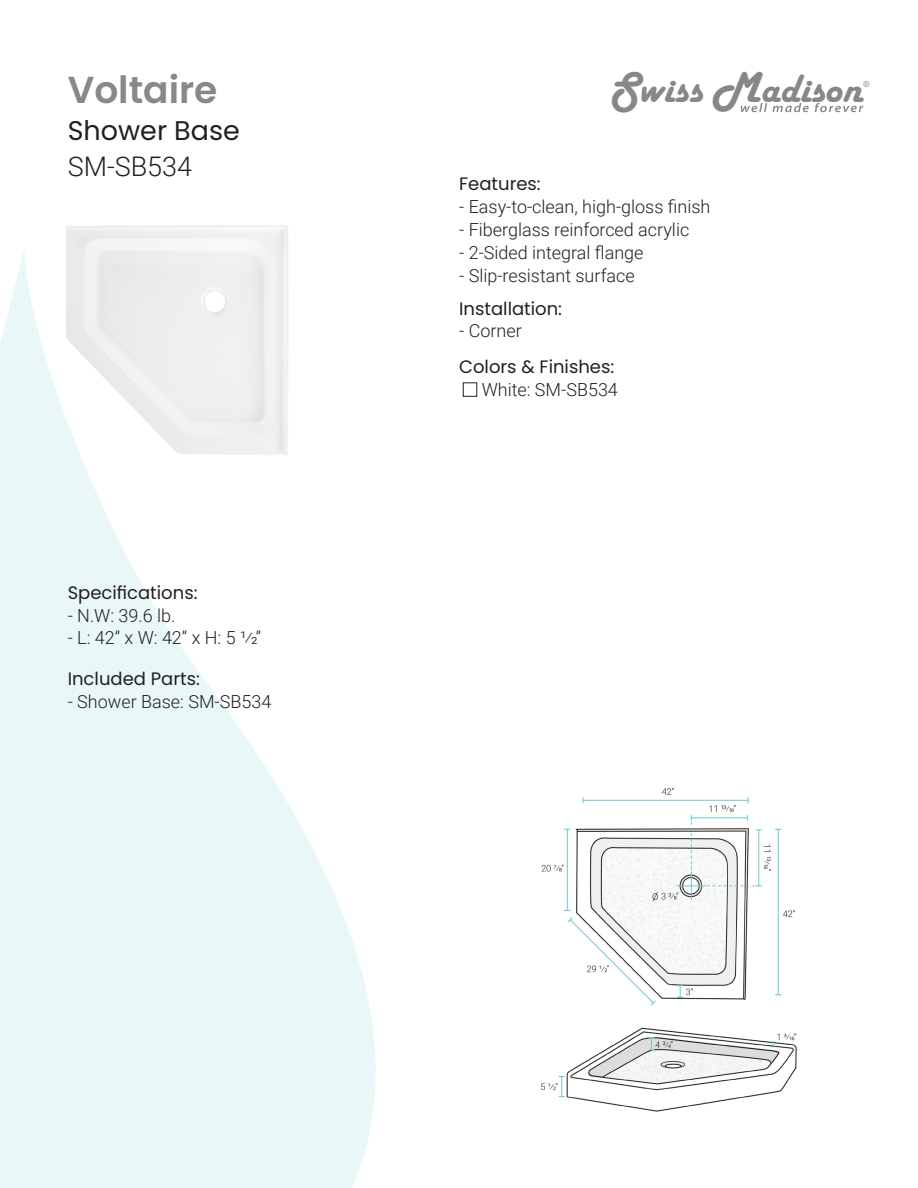
<style>
.page{position:relative;width:918px;height:1188px;background:#fff}
.page>*{position:absolute;margin:0;border:0;box-sizing:border-box;transform-origin:0 0}
.t1{font:41.1px "Harlow Solid";color:#85878a}
.t2{font:600 37.5px "Poppins";color:#85898c}
.t3{font:27px "Poppins";color:#231f20}
.t4{font:300 27px "Roboto";color:#231f20}
.t5{font:300 18px "Roboto";color:#231f20}
.t6{font:18px "Poppins";color:#231f20}
.t7{font:8.1px "Arial";color:#85878a}
.s1{font-size:45px}
</style>
<div class="page">
<svg style="left:0;top:247px;width:376px;height:941px;fill:#eaf7f8"></svg>
<svg style="left:741px;top:103px;width:122px;height:9px"></svg>
<img style="left:541px;top:787px;width:256px;height:325px">
<div style="left:463px;top:383px;width:14px;height:14px;border:1px solid #231f20"></div>
<p class="t2" style="left:68px;top:68px;width:151px">Voltaire</p>
<p class="t3" style="left:68px;top:114px;width:174px">Shower Base</p>
<p class="t4" style="left:68px;top:148px;width:126px">SM-SB534</p>
<p class="t6" style="left:68px;top:582px;width:131px">Specifications:</p>
<p class="t5" style="left:68px;top:603px;width:109px">- N.W: 39.6 lb.</p>
<p class="t5" style="left:68px;top:625px;width:195px">- L: 42” x W: 42” x H: 5 1/2”</p>
<p class="t6" style="left:68px;top:668px;width:134px">Included Parts:</p>
<p class="t5" style="left:68px;top:689px;width:205px">- Shower Base: SM-SB534</p>
<p class="t1" style="left:610px;top:66px;width:254px"><span class="s1">S</span>wiss <span class="s1">M</span>adison</p>
<p class="t7" style="left:864px;top:79px;width:8px">®</p>
<p class="t6" style="left:459px;top:174px;width:83px">Features:</p>
<p class="t5" style="left:459px;top:194px;width:253px">- Easy-to-clean, high-gloss finish</p>
<p class="t5" style="left:459px;top:217px;width:232px">- Fiberglass reinforced acrylic</p>
<p class="t5" style="left:459px;top:240px;width:186px">- 2-Sided integral flange</p>
<p class="t5" style="left:459px;top:263px;width:177px">- Slip-resistant surface</p>
<p class="t6" style="left:459px;top:298px;width:104px">Installation:</p>
<p class="t5" style="left:459px;top:318px;width:64px">- Corner</p>
<p class="t6" style="left:459px;top:356px;width:157px">Colors &amp; Finishes:</p>
<p class="t5" style="left:482px;top:377px;width:138px">White: SM-SB534</p>
</div>
